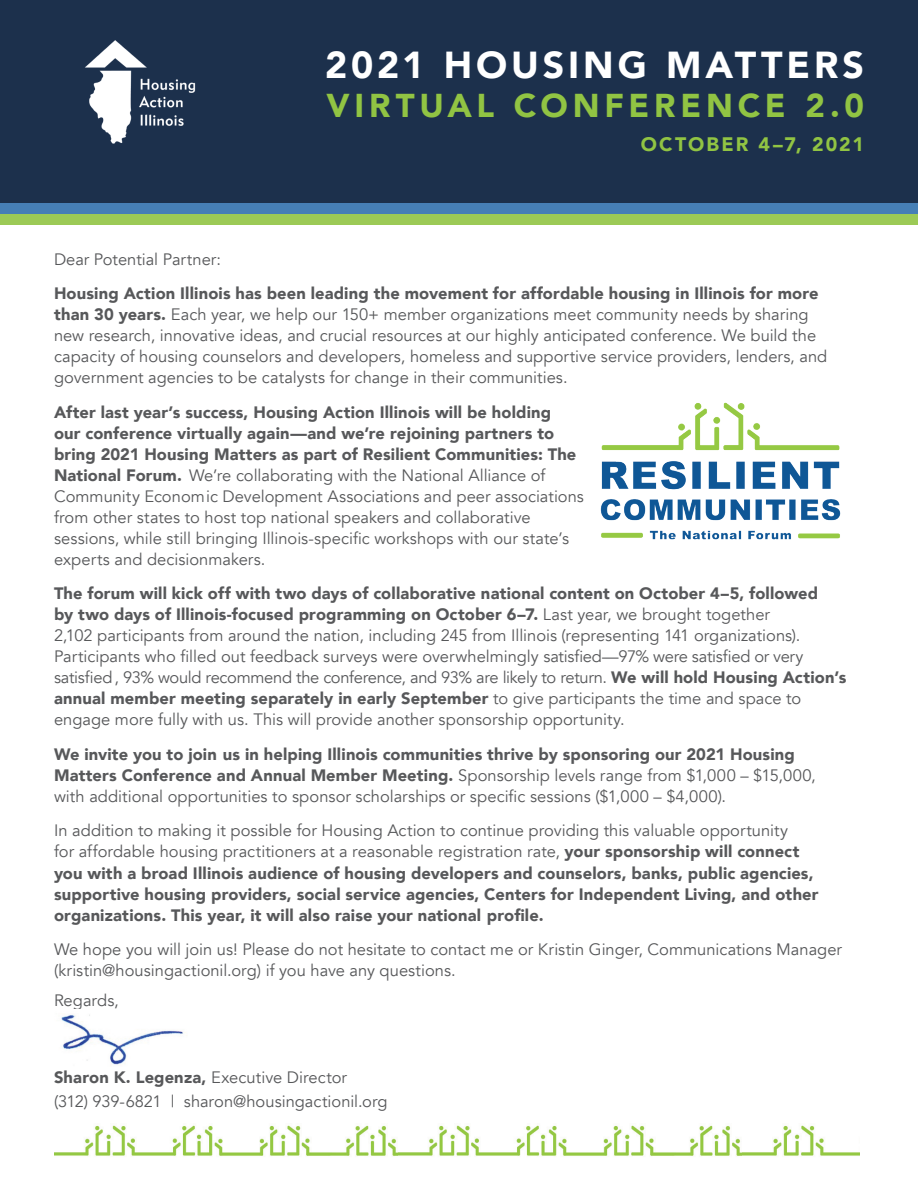
<style>
.page{position:relative;width:918px;height:1188px;background:#fff}
.page>*{position:absolute;margin:0;border:0;box-sizing:border-box;transform-origin:0 0}
.t1{font:900 37.5px "Avenir";letter-spacing:.105em;color:#fff}
.t2{font:900 33px "Avenir";letter-spacing:.145em;color:#91c443}
.t3{font:900 19.5px "Avenir";letter-spacing:.11em;color:#91c443}
.t4{font:16.5px/21px "Avenir";color:#57585a}
.t5{font:900 16.5px/21px "Avenir";letter-spacing:.01em;color:#57585a}
.s1{font-weight:900}
.s2{font-weight:400}
</style>
<div class="page">
<img style="left:61px;top:1014px;width:126px;height:51px">
<div style="left:0;top:0;width:918px;height:203px;background:#1c304c"></div>
<img style="left:85px;top:40px;width:111px;height:104px">
<div style="left:0;top:214px;width:918px;height:11px;background:#9cca56"></div>
<div style="left:0;top:203px;width:918px;height:11px;background:#467fb6"></div>
<img style="left:54px;top:1125px;width:344px;height:31px">
<img style="left:398px;top:1125px;width:344px;height:31px">
<img style="left:742px;top:1125px;width:118px;height:31px">
<img style="left:600px;top:402px;width:241px;height:138px">
<h1 class="t1" style="left:325px;top:33px;width:540px">2021 HOUSING MATTERS</h1>
<h2 class="t2" style="left:327px;top:78px;width:539px">VIRTUAL CONFERENCE 2.0</h2>
<p class="t3" style="left:641px;top:128px;width:225px">OCTOBER 4–7, 2021</p>
<p class="t4" style="left:54px;top:249px;width:169px">Dear Potential Partner:</p>
<p class="t4" style="left:54px;top:284px;width:775px"><span class="s1">Housing Action Illinois has been leading the movement for affordable housing in Illinois for more than 30 years.</span> Each year, we help our 150+ member organizations meet community needs by sharing new research, innovative ideas, and crucial resources at our highly anticipated conference. We build the capacity of housing counselors and developers, homeless and supportive service providers, lenders, and government agencies to be catalysts for change in their communities.</p>
<p class="t4" style="left:54px;top:402px;width:532px"><span class="s1">After last year’s success, Housing Action Illinois will be holding<br>our conference virtually again—and we’re rejoining partners to bring 2021 Housing Matters as part of Resilient Communities: The National Forum.</span> We’re collaborating with the National Alliance of Community Economic Development Associations and peer associations from other states to host top national speakers and collaborative sessions, while still bringing Illinois-specific workshops with our state’s experts and decisionmakers.</p>
<p class="t4" style="left:54px;top:584px;width:794px"><span class="s1">The forum will kick off with two days of collaborative national content on October 4–5, followed<br>by two days of Illinois-focused programming on October 6–7.</span> Last year, we brought together<br>2,102 participants from around the nation, including 245 from Illinois (representing 141 organizations).<br>Participants who filled out feedback surveys were overwhelmingly satisfied—97% were satisfied or very satisfied, 93% would recommend the conference, and 93% are likely to return. <span class="s1">We will hold Housing Action’s annual member meeting separately in early September</span> to give participants the time and space to engage more fully with us. This will provide another sponsorship opportunity.</p>
<p class="t4" style="left:54px;top:744px;width:763px"><span class="s1">We invite you to join us in helping Illinois communities thrive by sponsoring our 2021 Housing<br>Matters Conference and Annual Member Meeting.</span> Sponsorship levels range from $1,000 – $15,000, with additional opportunities to sponsor scholarships or specific sessions ($1,000 – $4,000).</p>
<p class="t5" style="left:54px;top:820px;width:766px"><span class="s2">In addition to making it possible for Housing Action to continue providing this valuable opportunity<br>for affordable housing practitioners at a reasonable registration rate,</span> your sponsorship will connect you with a broad Illinois audience of housing developers and counselors, banks, public agencies, supportive housing providers, social service agencies, Centers for Independent Living, and other organizations. This year, it will also raise your national profile.</p>
<p class="t4" style="left:54px;top:939px;width:790px">We hope you will join us! Please do not hesitate to contact me or Kristin Ginger, Communications Manager (kristin@housingactionil.org) if you have any questions.</p>
<p class="t4" style="left:54px;top:990px;width:66px">Regards,</p>
<p class="t4" style="left:54px;top:1066px;width:335px;line-height:23.2px"><span class="s1">Sharon K. Legenza,</span> Executive Director<br>(312) 939-6821 | sharon@housingactionil.org</p>
</div>
